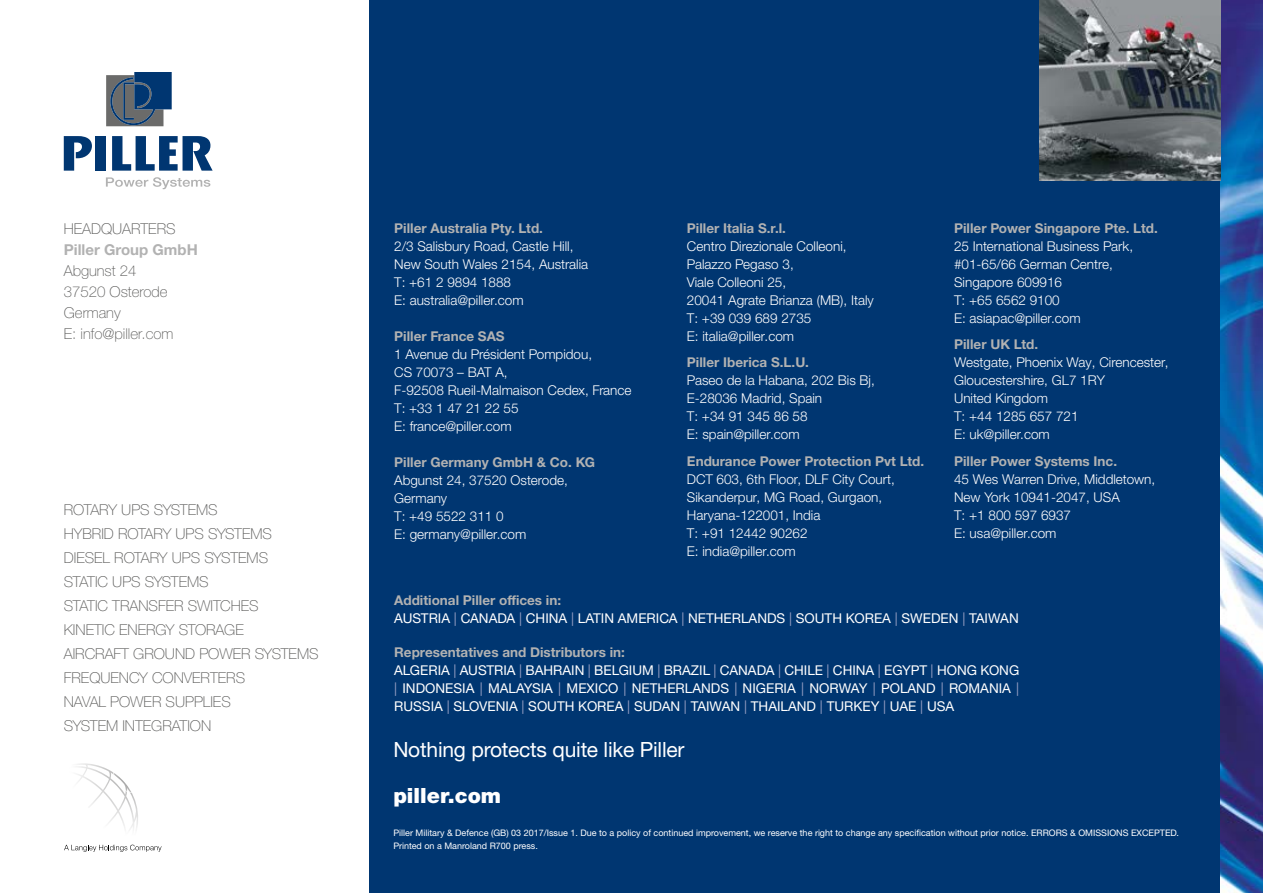
<style>
.page{position:relative;width:1263px;height:893px;background:#fff}
.page>*{position:absolute;margin:0;border:0;box-sizing:border-box;transform-origin:0 0}
.t1{font:21px "Helvetica Neue LTW1 G";letter-spacing:-.01em;color:#fff}
.t2{font:900 21px "Helvetica Neue LTW1 G";color:#fff}
.t3{font:100 15px/24px "Helvetica Neue LTW1 G";color:#575756}
.t4{font:700 15px "Helvetica Neue LTW1 G";color:#b2b2b2}
.t5{font:300 13.5px/18px "Helvetica Neue LTW1 G";color:#fff}
.t6{font:13.5px/18px "Helvetica Neue LTW1 G";color:#fff}
.t7{font:700 13.5px "Helvetica Neue LTW1 G";color:#b2b2b2}
.t8{font:9px/13.5px "Helvetica Neue LTW1 G";color:#fff}
.s1{font-weight:700;color:#b2b2b2}
.s2{color:#949dc2}
</style>
<div class="page">
<div style="left:370px;top:0;width:893px;height:893px;background:#003671"></div>
<img style="left:1220px;top:0;width:43px;height:893px">
<img style="left:1040px;top:0;width:180px;height:181px">
<img style="left:66px;top:763px;width:72px;height:82px">
<svg style="left:64px;top:845px;width:98px;height:7px"></svg>
<svg style="left:64px;top:136px;width:28px;height:35px"></svg>
<div style="left:96px;top:136px;width:10px;height:35px;background:#003671"></div>
<svg style="left:112px;top:136px;width:101px;height:35px"></svg>
<svg style="left:106px;top:177px;width:104px;height:12px"></svg>
<svg style="left:106px;top:72px;width:66px;height:54px;background:#47607a"></svg>
<p class="t3" style="left:64px;top:217px;width:113px">HEADQUARTERS</p>
<p class="t4" style="left:64px;top:240px;width:135px">Piller Group GmbH</p>
<p class="t3" style="left:64px;top:260px;width:111px;line-height:21px">Abgunst 24<br>37520 Osterode<br>Germany<br>E: info@piller.com</p>
<p class="t3" style="left:64px;top:497px;width:256px">ROTARY UPS SYSTEMS<br>HYBRID ROTARY UPS SYSTEMS<br>DIESEL ROTARY UPS SYSTEMS<br>STATIC UPS SYSTEMS<br>STATIC TRANSFER SWITCHES<br>KINETIC ENERGY STORAGE<br>AIRCRAFT GROUND POWER SYSTEMS<br>FREQUENCY CONVERTERS<br>NAVAL POWER SUPPLIES<br>SYSTEM INTEGRATION</p>
<p class="t7" style="left:394px;top:220px;width:150px">Piller Australia Pty. Ltd.</p>
<p class="t5" style="left:394px;top:237px;width:195px">2/3 Salisbury Road, Castle Hill,<br>New South Wales 2154, Australia<br>T: +61 2 9894 1888<br>E: australia@piller.com</p>
<p class="t7" style="left:394px;top:328px;width:112px">Piller France SAS</p>
<p class="t5" style="left:394px;top:345px;width:239px">1 Avenue du Président Pompidou,<br>CS 70073 – BAT A,<br>F-92508 Rueil-Malmaison Cedex, France<br>T: +33 1 47 21 22 55<br>E: france@piller.com</p>
<p class="t7" style="left:394px;top:454px;width:202px">Piller Germany GmbH &amp; Co. KG</p>
<p class="t5" style="left:394px;top:471px;width:175px">Abgunst 24, 37520 Osterode,<br>Germany<br>T: +49 5522 311 0<br>E: germany@piller.com</p>
<p class="t7" style="left:687px;top:220px;width:101px">Piller Italia S.r.l.</p>
<p class="t5" style="left:687px;top:237px;width:188px">Centro Direzionale Colleoni,<br>Palazzo Pegaso 3,<br>Viale Colleoni 25,<br>20041 Agrate Brianza (MB), Italy<br>T: +39 039 689 2735<br>E: italia@piller.com</p>
<p class="t7" style="left:687px;top:354px;width:123px">Piller Iberica S.L.U.</p>
<p class="t5" style="left:687px;top:371px;width:189px">Paseo de la Habana, 202 Bis Bj,<br>E-28036 Madrid, Spain<br>T: +34 91 345 86 58<br>E: spain@piller.com</p>
<p class="t7" style="left:687px;top:453px;width:239px">Endurance Power Protection Pvt Ltd.</p>
<p class="t5" style="left:687px;top:470px;width:209px">DCT 603, 6th Floor, DLF City Court,<br>Sikanderpur, MG Road, Gurgaon,<br>Haryana-122001, India<br>T: +91 12442 90262<br>E: india@piller.com</p>
<p class="t7" style="left:954px;top:220px;width:205px">Piller Power Singapore Pte. Ltd.</p>
<p class="t5" style="left:954px;top:237px;width:180px">25 International Business Park, #01-65/66 German Centre,<br>Singapore 609916<br>T: +65 6562 9100<br>E: asiapac@piller.com</p>
<p class="t7" style="left:954px;top:336px;width:86px">Piller UK Ltd.</p>
<p class="t5" style="left:954px;top:353px;width:216px">Westgate, Phoenix Way, Cirencester,<br>Gloucestershire, GL7 1RY<br>United Kingdom<br>T: +44 1285 657 721<br>E: uk@piller.com</p>
<p class="t7" style="left:954px;top:453px;width:164px">Piller Power Systems Inc.</p>
<p class="t5" style="left:954px;top:470px;width:203px">45 Wes Warren Drive, Middletown,<br>New York 10941-2047, USA<br>T: +1 800 597 6937<br>E: usa@piller.com</p>
<p class="t6" style="left:394px;top:591px;width:626px"><span class="s1">Additional Piller offices in:<br></span>AUSTRIA <span class="s2">|</span> CANADA <span class="s2">|</span> CHINA <span class="s2">|</span> LATIN AMERICA <span class="s2">|</span> NETHERLANDS <span class="s2">|</span> SOUTH KOREA <span class="s2">|</span> SWEDEN <span class="s2">|</span> TAIWAN</p>
<p class="t6" style="left:394px;top:643px;width:627px"><span class="s1">Representatives and Distributors in:<br></span>ALGERIA <span class="s2">|</span> AUSTRIA <span class="s2">|</span> BAHRAIN <span class="s2">|</span> BELGIUM <span class="s2">|</span> BRAZIL <span class="s2">|</span> CANADA <span class="s2">|</span> CHILE <span class="s2">|</span> CHINA <span class="s2">|</span> EGYPT <span class="s2">|</span> HONG KONG <span class="s2">|</span> INDONESIA <span class="s2">|</span> MALAYSIA <span class="s2">|</span> MEXICO <span class="s2">|</span> NETHERLANDS <span class="s2">|</span> NIGERIA <span class="s2">|</span> NORWAY <span class="s2">|</span> POLAND <span class="s2">|</span> ROMANIA <span class="s2">| </span>RUSSIA <span class="s2">|</span> SLOVENIA <span class="s2">|</span> SOUTH KOREA <span class="s2">|</span> SUDAN <span class="s2">|</span> TAIWAN <span class="s2">|</span> THAILAND <span class="s2">|</span> TURKEY <span class="s2">|</span> UAE <span class="s2">|</span> USA</p>
<h1 class="t1" style="left:393px;top:737px;width:293px">Nothing protects quite like Piller</h1>
<h1 class="t2" style="left:393px;top:783px;width:109px">piller.com</h1>
<p class="t8" style="left:393px;top:826px;width:787px">Piller Military &amp; Defence (GB) 03 2017/Issue 1. Due to a policy of continued improvement, we reserve the right to change any specification without prior notice. ERRORS &amp; OMISSIONS EXCEPTED.<br>Printed on a Manroland R700 press.</p>
</div>
